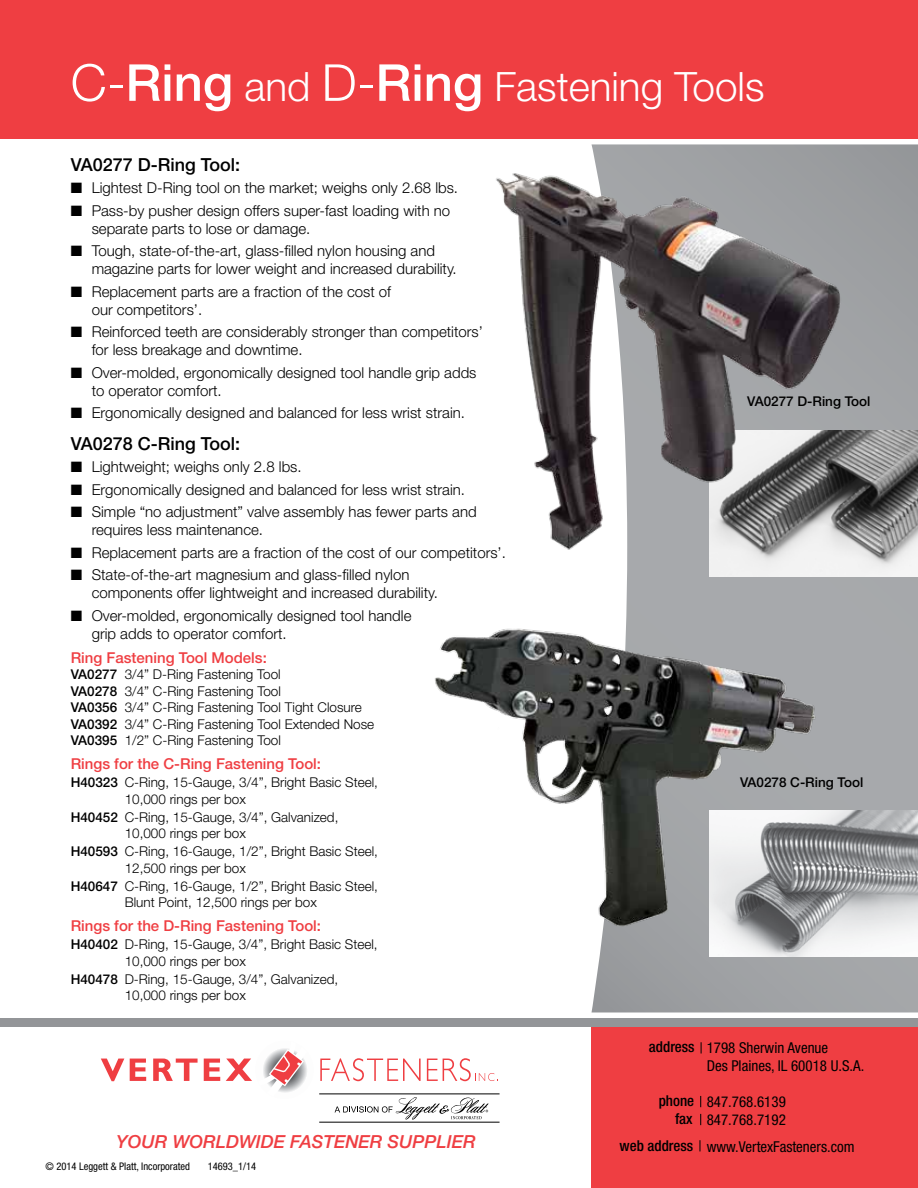
<style>
.page{position:relative;width:918px;height:1188px;background:#fff}
.page>*{position:absolute;margin:0;border:0;box-sizing:border-box;transform-origin:0 0}
.t1{font:300 40.5px "Helvetica Neue";color:#fff}
.t2{font:500 18px "Helvetica Neue";color:#000}
.t3{font:italic 500 18px "Helvetica Neue";color:#ef3e42}
.t4{font:300 15px/18px "Helvetica Neue";color:#000}
.t5{font:condensed 15px/18px "Helvetica Neue";color:#000}
.t6{font:500 15px "Helvetica Neue";color:#ef3e42}
.t7{font:500 condensed 15px/18.3px "Helvetica Neue";color:#000;text-align:right}
.t8{font:300 13.5px/16.5px "Helvetica Neue";color:#000}
.t9{font:500 13.5px "Helvetica Neue";color:#000}
.t10{font:condensed 10.5px "Helvetica Neue";color:#000}
.s1{font-size:51px}
.s2{font-weight:500;font-size:51px}
.s3{font-weight:500}
</style>
<div class="page">
<svg style="left:592px;top:144px;width:326px;height:868px;background:#a5a7aa"></svg>
<img style="left:710px;top:811px;width:208px;height:145px">
<img style="left:710px;top:431px;width:208px;height:145px">
<div style="left:0;top:0;width:918px;height:138px;background:#ef3e42"></div>
<div style="left:592px;top:1025px;width:326px;height:163px;background:#ef3e42"></div>
<svg style="left:701px;top:1042px;width:1px;height:12px"></svg>
<div style="left:0;top:1018px;width:918px;height:9px;background:#939598"></div>
<img style="left:496px;top:157px;width:357px;height:400px">
<img style="left:435px;top:624px;width:385px;height:306px">
<svg style="left:101px;top:1059px;width:23px;height:22px"></svg>
<svg style="left:130px;top:1059px;width:16px;height:22px"></svg>
<svg style="left:153px;top:1059px;width:45px;height:22px"></svg>
<svg style="left:204px;top:1059px;width:16px;height:22px"></svg>
<svg style="left:226px;top:1048px;width:81px;height:45px"></svg>
<svg style="left:320px;top:1058px;width:101px;height:23px"></svg>
<svg style="left:427px;top:1058px;width:71px;height:23px"></svg>
<hr style="left:319px;top:1094px;width:181px;height:1px;background:#000">
<hr style="left:319px;top:1122px;width:181px;height:1px;background:#000">
<svg style="left:335px;top:1097px;width:154px;height:23px"></svg>
<h1 class="t1" style="left:71px;top:62px;width:695px"><span class="s1">C-</span><span class="s2">Ring</span> and <span class="s1">D-</span><span class="s2">Ring</span> Fastening Tools</h1>
<p class="t2" style="left:71px;top:154px;width:171px">VA0277 D-Ring Tool:</p>
<p class="t4" style="left:71px;top:179px;width:389px">■ Lightest D-Ring tool on the market; weighs only 2.68 lbs.</p>
<p class="t4" style="left:92px;top:201px;width:360px;text-indent:-21px">■ Pass-by pusher design offers super-fast loading with no separate parts to lose or damage.</p>
<p class="t4" style="left:92px;top:242px;width:367px;text-indent:-21px">■ Tough, state-of-the-art, glass-filled nylon housing and magazine parts for lower weight and increased durability.</p>
<p class="t4" style="left:92px;top:282px;width:301px;text-indent:-21px">■ Replacement parts are a fraction of the cost of our competitors’.</p>
<p class="t4" style="left:92px;top:323px;width:393px;text-indent:-21px">■ Reinforced teeth are considerably stronger than competitors’ for less breakage and downtime.</p>
<p class="t4" style="left:92px;top:363px;width:386px;text-indent:-21px">■ Over-molded, ergonomically designed tool handle grip adds to operator comfort.</p>
<p class="t4" style="left:71px;top:404px;width:396px">■ Ergonomically designed and balanced for less wrist strain.</p>
<p class="t2" style="left:71px;top:433px;width:171px">VA0278 C-Ring Tool:</p>
<p class="t4" style="left:71px;top:458px;width:233px">■ Lightweight; weighs only 2.8 lbs.</p>
<p class="t4" style="left:71px;top:480px;width:396px">■ Ergonomically designed and balanced for less wrist strain.</p>
<p class="t4" style="left:92px;top:503px;width:387px;text-indent:-21px">■ Simple “no adjustment” valve assembly has fewer parts and requires less maintenance.</p>
<p class="t4" style="left:71px;top:543px;width:437px">■ Replacement parts are a fraction of the cost of our competitors’.</p>
<p class="t4" style="left:92px;top:566px;width:348px;text-indent:-21px">■ State-of-the-art magnesium and glass-filled nylon components offer lightweight and increased durability.</p>
<p class="t4" style="left:92px;top:606px;width:321px;text-indent:-21px">■ Over-molded, ergonomically designed tool handle grip adds to operator comfort.</p>
<p class="t6" style="left:71px;top:649px;width:198px">Ring Fastening Tool Models:</p>
<p class="t8" style="left:71px;top:666px;width:305px"><span class="s3">VA0277</span> 3/4” D-Ring Fastening Tool<br><span class="s3">VA0278</span> 3/4” C-Ring Fastening Tool<br><span class="s3">VA0356</span> 3/4” C-Ring Fastening Tool Tight Closure <span class="s3">VA0392</span> 3/4” C-Ring Fastening Tool Extended Nose <span class="s3">VA0395</span> 1/2” C-Ring Fastening Tool</p>
<p class="t6" style="left:71px;top:755px;width:252px">Rings for the C-Ring Fastening Tool:</p>
<p class="t8" style="left:125px;top:774px;width:255px;text-indent:-54px"><span class="s3">H40323</span> C-Ring, 15-Gauge, 3/4”, Bright Basic Steel,<br>10,000 rings per box</p>
<p class="t8" style="left:125px;top:809px;width:215px;text-indent:-54px"><span class="s3">H40452</span> C-Ring, 15-Gauge, 3/4”, Galvanized,<br>10,000 rings per box</p>
<p class="t8" style="left:125px;top:843px;width:255px;text-indent:-54px"><span class="s3">H40593</span> C-Ring, 16-Gauge, 1/2”, Bright Basic Steel,<br>12,500 rings per box</p>
<p class="t8" style="left:71px;top:878px;width:309px;text-align:center"><span class="s3">H40647</span> C-Ring, 16-Gauge, 1/2”, Bright Basic Steel,<br>Blunt Point, 12,500 rings per box</p>
<p class="t6" style="left:71px;top:917px;width:252px">Rings for the D-Ring Fastening Tool:</p>
<p class="t8" style="left:125px;top:936px;width:255px;text-indent:-54px"><span class="s3">H40402</span> D-Ring, 15-Gauge, 3/4”, Bright Basic Steel,<br>10,000 rings per box</p>
<p class="t8" style="left:125px;top:971px;width:215px;text-indent:-54px"><span class="s3">H40478</span> D-Ring, 15-Gauge, 3/4”, Galvanized,<br>10,000 rings per box</p>
<p class="t3" style="left:117px;top:1131px;width:361px">YOUR WORLDWIDE FASTENER SUPPLIER</p>
<p class="t10" style="left:46px;top:1160px;width:146px">© 2014 Leggett &amp; Platt, Incorporated</p>
<p class="t10" style="left:208px;top:1160px;width:50px">14693_1/14</p>
<p class="t9" style="left:747px;top:393px;width:125px">VA0277 D-Ring Tool</p>
<p class="t9" style="left:740px;top:774px;width:125px">VA0278 C-Ring Tool</p>
<p class="t5" style="left:707px;top:1038px;width:159px;text-indent:-58px"><span class="s3">address</span> 1798 Sherwin Avenue<br>Des Plaines, IL 60018 U.S.A.</p>
<p class="t5" style="left:707px;top:1092px;width:81px">847.768.6139<br>847.768.7192</p>
<p class="t5" style="left:620px;top:1137px;width:237px"><span class="s3">web address</span> www.VertexFasteners.com</p>
<p class="t7" style="left:659px;top:1091px;width:37px">phone fax</p>
</div>
